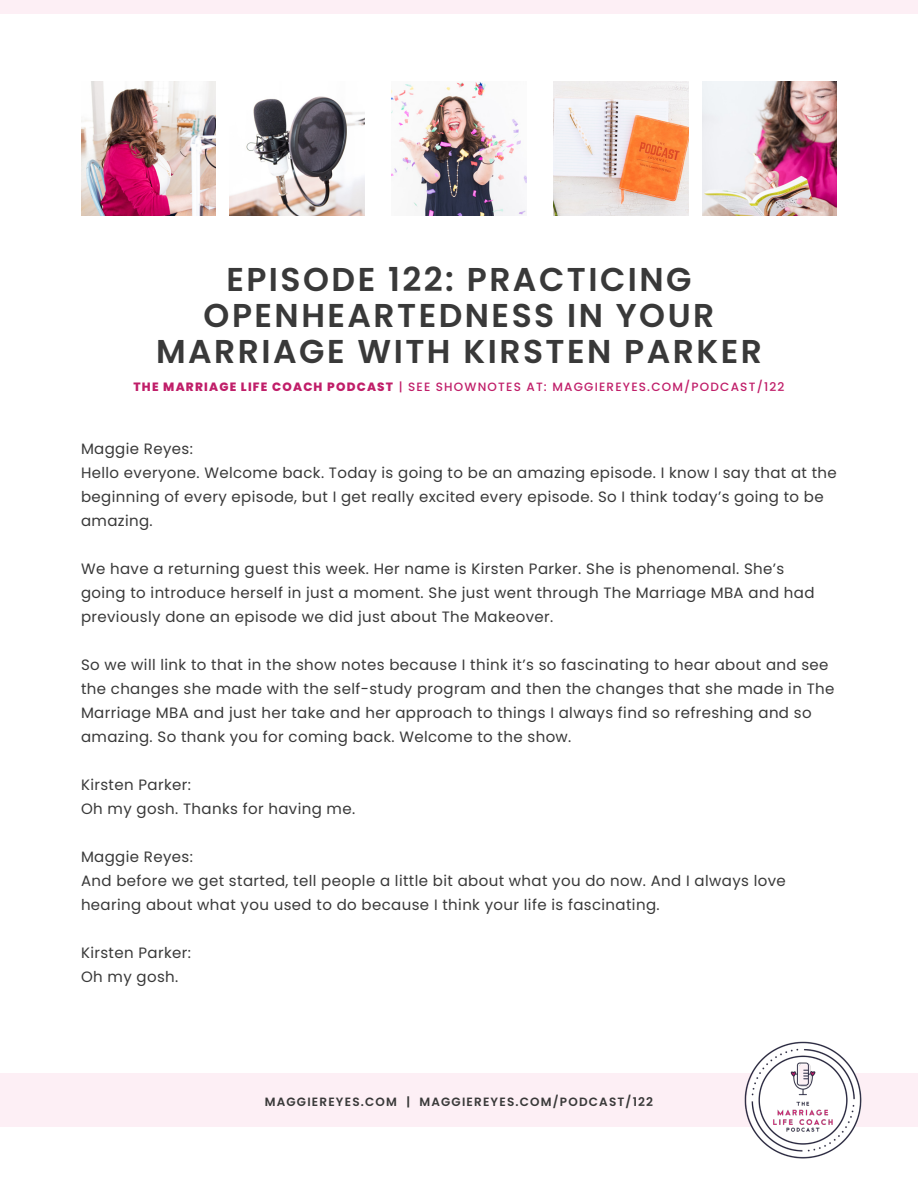
<style>
.page{position:relative;width:918px;height:1188px;background:#fff}
.page>*{position:absolute;margin:0;border:0;box-sizing:border-box;transform-origin:0 0}
.t1{font:600 33px/36px "Poppins";letter-spacing:.075em;color:#393939;text-align:center}
.t2{font:15px/24px "Poppins";letter-spacing:.025em;color:#393939}
.t3{font:500 12px "Poppins";letter-spacing:.1em;color:#c01e69}
.t4{font:600 12px "Poppins";letter-spacing:.1em;color:#393939}
.s1{font-weight:800}
</style>
<div class="page">
<div style="left:0;top:1073px;width:918px;height:54px;background:#fdeff5"></div>
<div style="left:0;top:0;width:918px;height:14px;background:#fdeff5"></div>
<img style="left:81px;top:81px;width:135px;height:135px">
<img style="left:392px;top:82px;width:134px;height:134px">
<img style="left:702px;top:81px;width:135px;height:135px">
<img style="left:230px;top:96px;width:134px;height:120px">
<img style="left:554px;top:81px;width:134px;height:135px">
<img style="left:744px;top:1041px;width:118px;height:118px">
<h1 class="t1" style="left:156px;top:262px;width:607px">EPISODE 122: PRACTICING<br>OPENHEARTEDNESS IN YOUR<br>MARRIAGE WITH KIRSTEN PARKER</h1>
<p class="t3" style="left:133px;top:379px;width:653px"><span class="s1">THE MARRIAGE LIFE COACH PODCAST</span> | SEE SHOWNOTES AT: MAGGIEREYES.COM/PODCAST/122</p>
<p class="t2" style="left:81px;top:437px;width:757px">Maggie Reyes:<br>Hello everyone. Welcome back. Today is going to be an amazing episode. I know I say that at the beginning of every episode, but I get really excited every episode. So I think today’s going to be amazing.</p>
<p class="t2" style="left:81px;top:557px;width:735px">We have a returning guest this week. Her name is Kirsten Parker. She is phenomenal. She’s going to introduce herself in just a moment. She just went through The Marriage MBA and had previously done an episode we did just about The Makeover.</p>
<p class="t2" style="left:81px;top:653px;width:755px">So we will link to that in the show notes because I think it’s so fascinating to hear about and see the changes she made with the self-study program and then the changes that she made in The Marriage MBA and just her take and her approach to things I always find so refreshing and so amazing. So thank you for coming back. Welcome to the show.</p>
<p class="t2" style="left:81px;top:773px;width:276px">Kirsten Parker:<br>Oh my gosh. Thanks for having me.</p>
<p class="t2" style="left:81px;top:845px;width:706px">Maggie Reyes:<br>And before we get started, tell people a little bit about what you do now. And I always love hearing about what you used to do because I think your life is fascinating.</p>
<p class="t2" style="left:81px;top:941px;width:111px">Kirsten Parker:<br>Oh my gosh.</p>
<p class="t4" style="left:265px;top:1095px;width:390px">MAGGIEREYES.COM | MAGGIEREYES.COM/PODCAST/122</p>
</div>
